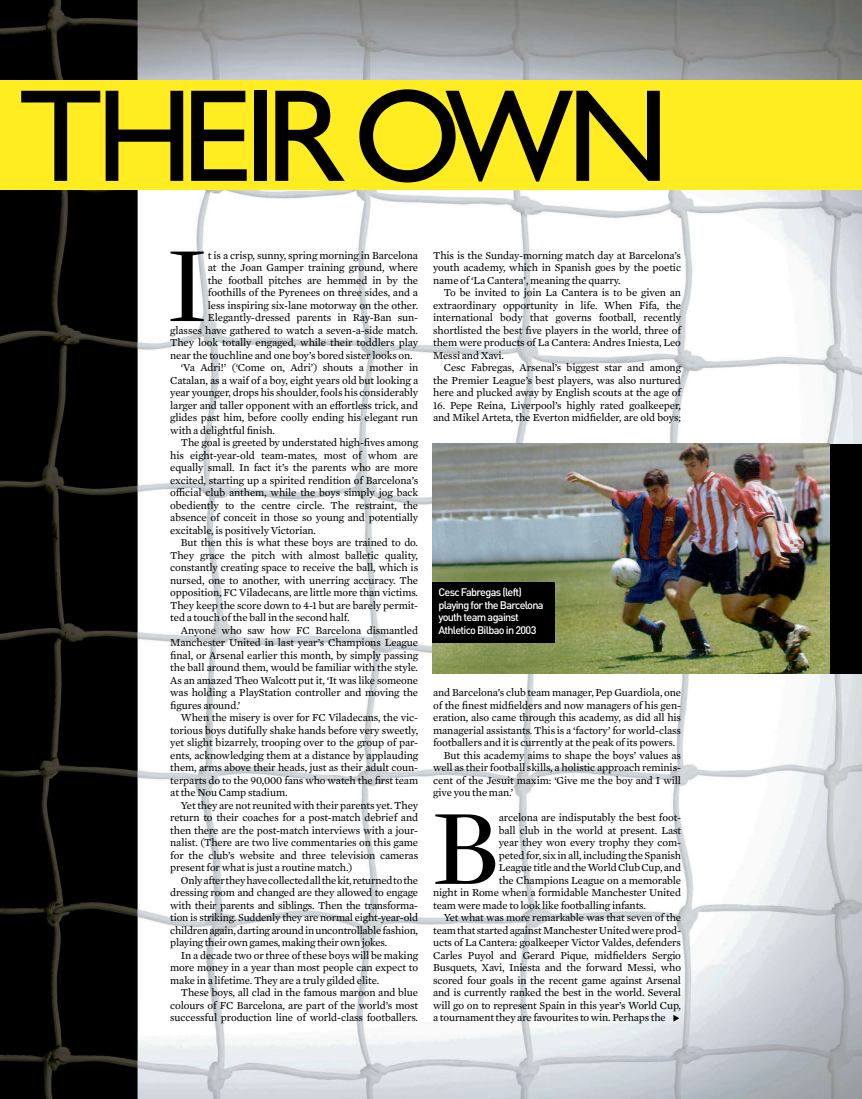
<style>
.page{position:relative;width:862px;height:1099px;background:#fff}
.page>*{position:absolute;margin:0;border:0;box-sizing:border-box;transform-origin:0 0}
.t1{font:131.88px "Humanist 521 BT";letter-spacing:-.085em;color:#000}
.t2{font:109px "Mercury Display";color:#000}
.t3{font:10.88px/12.5px "Mercury Text G2";letter-spacing:-.01em;color:#000;text-align:justify}
.t4{font:500 10.88px/12.5px "DINOT";letter-spacing:-.065em;color:#fff}
</style>
<div class="page">
<img style="left:0;top:0;width:861px;height:1098px">
<div style="left:432px;top:444px;width:429px;height:229px;background:#000"></div>
<img style="left:432px;top:443px;width:397px;height:230px">
<svg style="left:673px;top:1014px;width:6px;height:7px"></svg>
<div style="left:432px;top:582px;width:122px;height:61px;background:#000"></div>
<div style="left:0;top:80px;width:861px;height:109px;background:#ffec21"></div>
<h1 class="t1" style="left:20px;top:55px;width:650px">THEIR OWN</h1>
<h2 class="t2" style="left:165px;top:209px;width:45px">I</h2>
<p class="t3" style="left:208px;top:248px;width:211px">t is a crisp, sunny, spring morning in Barcelona</p>
<p class="t3" style="left:208px;top:260px;width:212px">at the Joan Gamper training ground, where</p>
<p class="t3" style="left:208px;top:273px;width:211px">the football pitches are hemmed in by the</p>
<p class="t3" style="left:208px;top:285px;width:212px">foothills of the Pyrenees on three sides, and a</p>
<p class="t3" style="left:208px;top:298px;width:212px">less inspiring six-lane motorway on the other.</p>
<p class="t3" style="left:208px;top:310px;width:212px">Elegantly-dressed parents in Ray-Ban sun-</p>
<p class="t3" style="left:170px;top:323px;width:249px">glasses have gathered to watch a seven-a-side match.</p>
<p class="t3" style="left:170px;top:335px;width:249px">They look totally engaged, while their toddlers play</p>
<p class="t3" style="left:170px;top:348px;width:244px">near the touchline and one boy’s bored sister looks on.</p>
<p class="t3" style="left:181px;top:360px;width:239px">‘Va Adri!’ (‘Come on, Adri’) shouts a mother in</p>
<p class="t3" style="left:170px;top:373px;width:249px">Catalan, as a waif of a boy, eight years old but looking a</p>
<p class="t3" style="left:170px;top:385px;width:249px">year younger, drops his shoulder, fools his considerably</p>
<p class="t3" style="left:170px;top:398px;width:249px">larger and taller opponent with an effortless trick, and</p>
<p class="t3" style="left:170px;top:410px;width:249px">glides past him, before coolly ending his elegant run</p>
<p class="t3" style="left:170px;top:423px;width:106px">with a delightful finish.</p>
<p class="t3" style="left:181px;top:435px;width:238px">The goal is greeted by understated high-fives among</p>
<p class="t3" style="left:170px;top:448px;width:249px">his eight-year-old team-mates, most of whom are</p>
<p class="t3" style="left:170px;top:460px;width:249px">equally small. In fact it’s the parents who are more</p>
<p class="t3" style="left:170px;top:473px;width:249px">excited, starting up a spirited rendition of Barcelona’s</p>
<p class="t3" style="left:170px;top:485px;width:249px">official club anthem, while the boys simply jog back</p>
<p class="t3" style="left:170px;top:498px;width:249px">obediently to the centre circle. The restraint, the</p>
<p class="t3" style="left:170px;top:510px;width:249px">absence of conceit in those so young and potentially</p>
<p class="t3" style="left:170px;top:523px;width:147px">excitable, is positively Victorian.</p>
<p class="t3" style="left:181px;top:535px;width:238px">But then this is what these boys are trained to do.</p>
<p class="t3" style="left:170px;top:548px;width:249px">They grace the pitch with almost balletic quality,</p>
<p class="t3" style="left:170px;top:560px;width:249px">constantly creating space to receive the ball, which is</p>
<p class="t3" style="left:170px;top:573px;width:249px">nursed, one to another, with unerring accuracy. The</p>
<p class="t3" style="left:170px;top:585px;width:249px">opposition, FC Viladecans, are little more than victims.</p>
<p class="t3" style="left:170px;top:598px;width:249px">They keep the score down to 4-1 but are barely permit-</p>
<p class="t3" style="left:170px;top:610px;width:181px">ted a touch of the ball in the second half.</p>
<p class="t3" style="left:181px;top:623px;width:238px">Anyone who saw how FC Barcelona dismantled</p>
<p class="t3" style="left:170px;top:635px;width:249px">Manchester United in last year’s Champions League</p>
<p class="t3" style="left:170px;top:648px;width:249px">final, or Arsenal earlier this month, by simply passing</p>
<p class="t3" style="left:170px;top:660px;width:249px">the ball around them, would be familiar with the style.</p>
<p class="t3" style="left:170px;top:673px;width:249px">As an amazed Theo Walcott put it, ‘It was like someone</p>
<p class="t3" style="left:170px;top:685px;width:249px">was holding a PlayStation controller and moving the</p>
<p class="t3" style="left:170px;top:698px;width:72px">figures around.’</p>
<p class="t3" style="left:181px;top:710px;width:238px">When the misery is over for FC Viladecans, the vic-</p>
<p class="t3" style="left:170px;top:723px;width:249px">torious boys dutifully shake hands before very sweetly,</p>
<p class="t3" style="left:170px;top:735px;width:249px">yet slight bizarrely, trooping over to the group of par-</p>
<p class="t3" style="left:170px;top:748px;width:249px">ents, acknowledging them at a distance by applauding</p>
<p class="t3" style="left:170px;top:760px;width:249px">them, arms above their heads, just as their adult coun-</p>
<p class="t3" style="left:170px;top:773px;width:249px">terparts do to the 90,000 fans who watch the first team</p>
<p class="t3" style="left:170px;top:785px;width:119px">at the Nou Camp stadium.</p>
<p class="t3" style="left:181px;top:798px;width:239px">Yet they are not reunited with their parents yet. They</p>
<p class="t3" style="left:170px;top:810px;width:249px">return to their coaches for a post-match debrief and</p>
<p class="t3" style="left:170px;top:823px;width:249px">then there are the post-match interviews with a jour-</p>
<p class="t3" style="left:170px;top:835px;width:249px">nalist. (There are two live commentaries on this game</p>
<p class="t3" style="left:170px;top:848px;width:249px">for the club’s website and three television cameras</p>
<p class="t3" style="left:170px;top:860px;width:183px">present for what is just a routine match.)</p>
<p class="t3" style="left:181px;top:873px;width:238px">Only after they have collected all the kit, returned to the</p>
<p class="t3" style="left:170px;top:885px;width:249px">dressing room and changed are they allowed to engage</p>
<p class="t3" style="left:170px;top:898px;width:249px">with their parents and siblings. Then the transforma-</p>
<p class="t3" style="left:170px;top:910px;width:249px">tion is striking. Suddenly they are normal eight-year-old</p>
<p class="t3" style="left:170px;top:923px;width:249px">children again, darting around in uncontrollable fashion,</p>
<p class="t3" style="left:170px;top:935px;width:218px">playing their own games, making their own jokes.</p>
<p class="t3" style="left:181px;top:948px;width:238px">In a decade two or three of these boys will be making</p>
<p class="t3" style="left:170px;top:960px;width:249px">more money in a year than most people can expect to</p>
<p class="t3" style="left:170px;top:973px;width:210px">make in a lifetime. They are a truly gilded elite.</p>
<p class="t3" style="left:181px;top:985px;width:239px">These boys, all clad in the famous maroon and blue</p>
<p class="t3" style="left:170px;top:998px;width:249px">colours of FC Barcelona, are part of the world’s most</p>
<p class="t3" style="left:170px;top:1010px;width:249px">successful production line of world-class footballers.</p>
<p class="t3" style="left:433px;top:248px;width:249px">This is the Sunday-morning match day at Barcelona’s youth academy, which in Spanish goes by the poetic name of ‘La Cantera’, meaning the quarry.</p>
<p class="t3" style="left:433px;top:285px;width:249px;text-indent:11px">To be invited to join La Cantera is to be given an extraordinary opportunity in life. When Fifa, the international body that governs football, recently shortlisted the best five players in the world, three of them were products of La Cantera: Andres Iniesta, Leo Messi and Xavi.</p>
<p class="t3" style="left:433px;top:360px;width:249px;text-indent:11px">Cesc Fabregas, Arsenal’s biggest star and among the Premier League’s best players, was also nurtured here and plucked away by English scouts at the age of</p>
<p class="t3" style="left:433px;top:398px;width:249px">16. Pepe Reina, Liverpool’s highly rated goalkeeper, and Mikel Arteta, the Everton midfielder, are old boys;</p>
<p class="t4" style="left:438px;top:585px;width:107px">Cesc Fabregas (left) playing for the Barcelona youth team against<br>Athletico Bilbao in 2003</p>
<p class="t3" style="left:433px;top:685px;width:249px">and Barcelona’s club team manager, Pep Guardiola, one</p>
<p class="t3" style="left:433px;top:698px;width:249px">of the finest midfielders and now managers of his gen-</p>
<p class="t3" style="left:433px;top:710px;width:249px">eration, also came through this academy, as did all his</p>
<p class="t3" style="left:433px;top:723px;width:249px">managerial assistants. This is a ‘factory’ for world-class</p>
<p class="t3" style="left:433px;top:735px;width:243px">footballers and it is currently at the peak of its powers.</p>
<p class="t3" style="left:443px;top:748px;width:239px">But this academy aims to shape the boys’ values as</p>
<p class="t3" style="left:433px;top:760px;width:249px">well as their football skills, a holistic approach reminis-</p>
<p class="t3" style="left:433px;top:773px;width:249px">cent of the Jesuit maxim: ‘Give me the boy and I will</p>
<p class="t3" style="left:433px;top:785px;width:82px">give you the man.’</p>
<h2 class="t2" style="left:431px;top:772px;width:70px">B</h2>
<p class="t3" style="left:498px;top:810px;width:184px">arcelona are indisputably the best foot-</p>
<p class="t3" style="left:498px;top:823px;width:184px">ball club in the world at present. Last</p>
<p class="t3" style="left:498px;top:835px;width:184px">year they won every trophy they com-</p>
<p class="t3" style="left:498px;top:848px;width:184px">peted for, six in all, including the Spanish</p>
<p class="t3" style="left:498px;top:860px;width:184px">League title and the World Club Cup, and</p>
<p class="t3" style="left:498px;top:873px;width:184px">the Champions League on a memorable</p>
<p class="t3" style="left:433px;top:885px;width:249px">night in Rome when a formidable Manchester United</p>
<p class="t3" style="left:433px;top:898px;width:214px">team were made to look like footballing infants.</p>
<p class="t3" style="left:443px;top:910px;width:238px">Yet what was more remarkable was that seven of the</p>
<p class="t3" style="left:433px;top:923px;width:249px">team that started against Manchester United were prod-</p>
<p class="t3" style="left:433px;top:935px;width:249px">ucts of La Cantera: goalkeeper Victor Valdes, defenders</p>
<p class="t3" style="left:433px;top:948px;width:249px">Carles Puyol and Gerard Pique, midfielders Sergio</p>
<p class="t3" style="left:433px;top:960px;width:249px">Busquets, Xavi, Iniesta and the forward Messi, who</p>
<p class="t3" style="left:433px;top:973px;width:249px">scored four goals in the recent game against Arsenal</p>
<p class="t3" style="left:433px;top:985px;width:249px">and is currently ranked the best in the world. Several</p>
<p class="t3" style="left:433px;top:998px;width:249px">will go on to represent Spain in this year’s World Cup,</p>
<p class="t3" style="left:433px;top:1010px;width:234px">a tournament they are favourites to win. Perhaps the</p>
</div>
